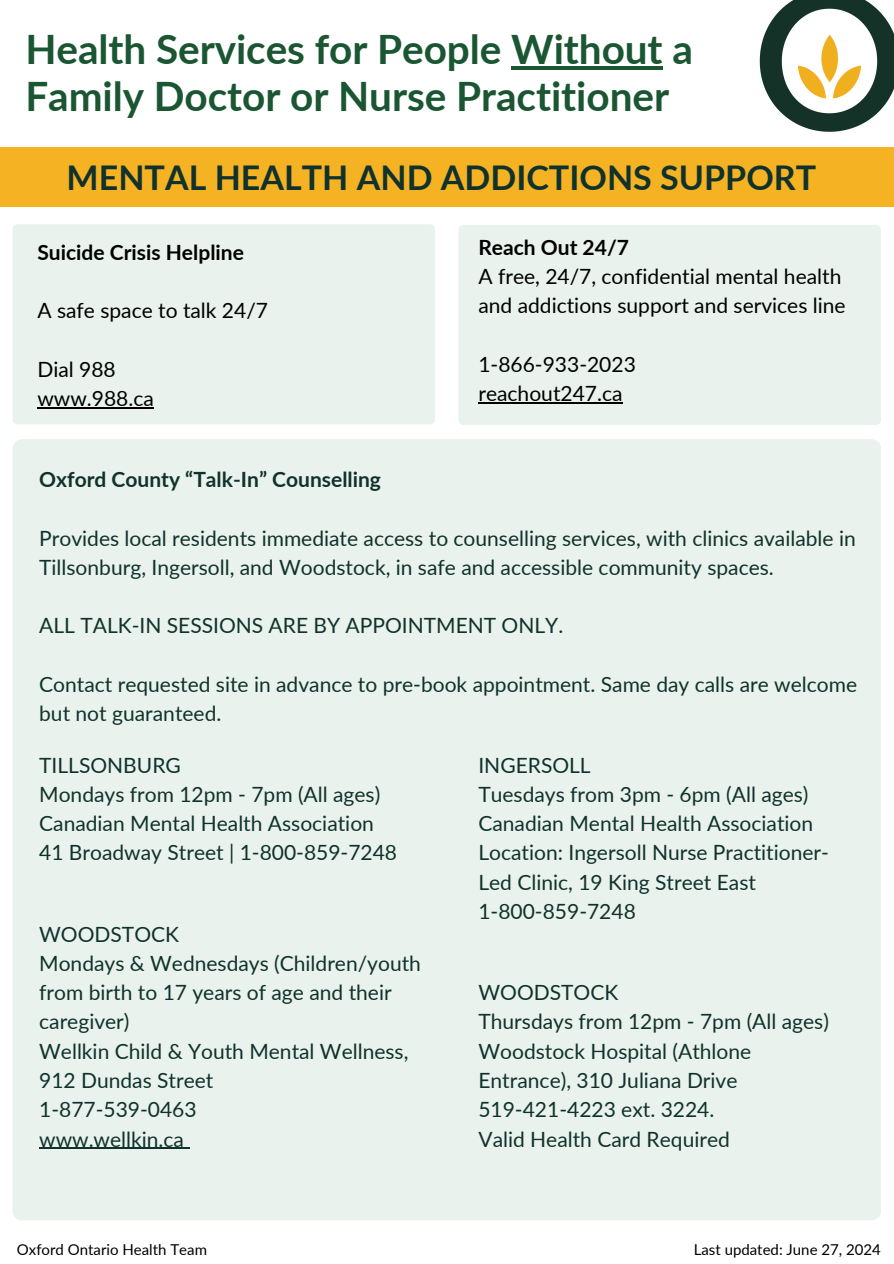
<style>
.page{position:relative;width:894px;height:1264px;background:#fff}
.page>*{position:absolute;margin:0;border:0;box-sizing:border-box;transform-origin:0 0}
.t1{font:700 40.5px/47.2px "Lato";color:#1b5633}
.t2{font:700 34.05px "Lato";color:#11322c}
.t3{font:21px/29.2px "Lato";color:#11322c}
.t4{font:21px/29.2px "Lato";color:#000}
.t5{font:700 21px "Lato";color:#11322c}
.t6{font:700 21px "Lato";color:#000}
.t7{font:15px "Lato";color:#000}
.s1{font-weight:700}
</style>
<div class="page">
<div style="left:13px;top:439px;width:867px;height:781px;background:#e9f2ed;border-radius:9px"></div>
<hr style="left:39px;top:1147px;width:145px;height:1px;background:#11322c">
<div style="left:13px;top:224px;width:422px;height:200px;background:#e9f2ed;border-radius:5px"></div>
<hr style="left:37px;top:407px;width:117px;height:1px;background:#000">
<div style="left:0;top:147px;width:893px;height:60px;background:#f5b324"></div>
<img style="left:759px;top:0;width:134px;height:132px">
<div style="left:458px;top:225px;width:422px;height:200px;background:#e9f2ed;border-radius:5px"></div>
<hr style="left:486px;top:402px;width:136px;height:1px;background:#000">
<hr style="left:511px;top:66px;width:151px;height:4px;background:#1b5633">
<h5 class="t1" style="left:25px;top:25px;width:669px">Health Services for People Without a<br>Family Doctor or Nurse Practitioner</h5>
<h5 class="t2" style="left:67px;top:156px;width:751px">MENTAL HEALTH AND ADDICTIONS SUPPORT</h5>
<h5 class="t6" style="left:37px;top:239px;width:208px">Suicide Crisis Helpline</h5>
<h5 class="t4" style="left:37px;top:295px;width:232px">A safe space to talk 24/7</h5>
<h4 class="t4" style="left:37px;top:354px;width:118px">Dial 988 www.988.ca</h4>
<h5 class="t4" style="left:478px;top:232px;width:368px"><span class="s1">Reach Out 24/7<br></span>A free, 24/7, confidential mental health and addictions support and services line</h5>
<h5 class="t4" style="left:478px;top:349px;width:159px">1-866-933-2023 reachout247.ca</h5>
<p class="t5" style="left:39px;top:466px;width:343px">Oxford County “Talk-In” Counselling</p>
<h1 class="t3" style="left:39px;top:523px;width:817px">Provides local residents immediate access to counselling services, with clinics available in<br>Tillsonburg, Ingersoll, and Woodstock, in safe and accessible community spaces.</h1>
<h2 class="t3" style="left:39px;top:610px;width:525px">ALL TALK-IN SESSIONS ARE BY APPOINTMENT ONLY.</h2>
<h4 class="t3" style="left:39px;top:669px;width:819px">Contact requested site in advance to pre-book appointment. Same day calls are welcome but not guaranteed.</h4>
<h5 class="t3" style="left:39px;top:749px;width:359px">TILLSONBURG<br>Mondays from 12pm - 7pm (All ages)<br>Canadian Mental Health Association<br>41 Broadway Street | 1-800-859-7248</h5>
<h5 class="t3" style="left:478px;top:749px;width:352px">INGERSOLL<br>Tuesdays from 3pm - 6pm (All ages)<br>Canadian Mental Health Association<br>Location: Ingersoll Nurse Practitioner-<br>Led Clinic, 19 King Street East<br>1-800-859-7248</h5>
<p class="t3" style="left:39px;top:918px;width:383px">WOODSTOCK<br>Mondays &amp; Wednesdays (Children/youth from birth to 17 years of age and their caregiver)<br>Wellkin Child &amp; Youth Mental Wellness,<br>912 Dundas Street<br>1-877-539-0463<br>www.wellkin.ca</p>
<p class="t3" style="left:478px;top:977px;width:352px">WOODSTOCK<br>Thursdays from 12pm - 7pm (All ages)<br>Woodstock Hospital (Athlone<br>Entrance), 310 Juliana Drive<br>519-421-4223 ext. 3224.<br>Valid Health Card Required</p>
<p class="t7" style="left:17px;top:1240px;width:191px">Oxford Ontario Health Team</p>
<p class="t7" style="left:693px;top:1240px;width:188px">Last updated: June 27, 2024</p>
</div>
